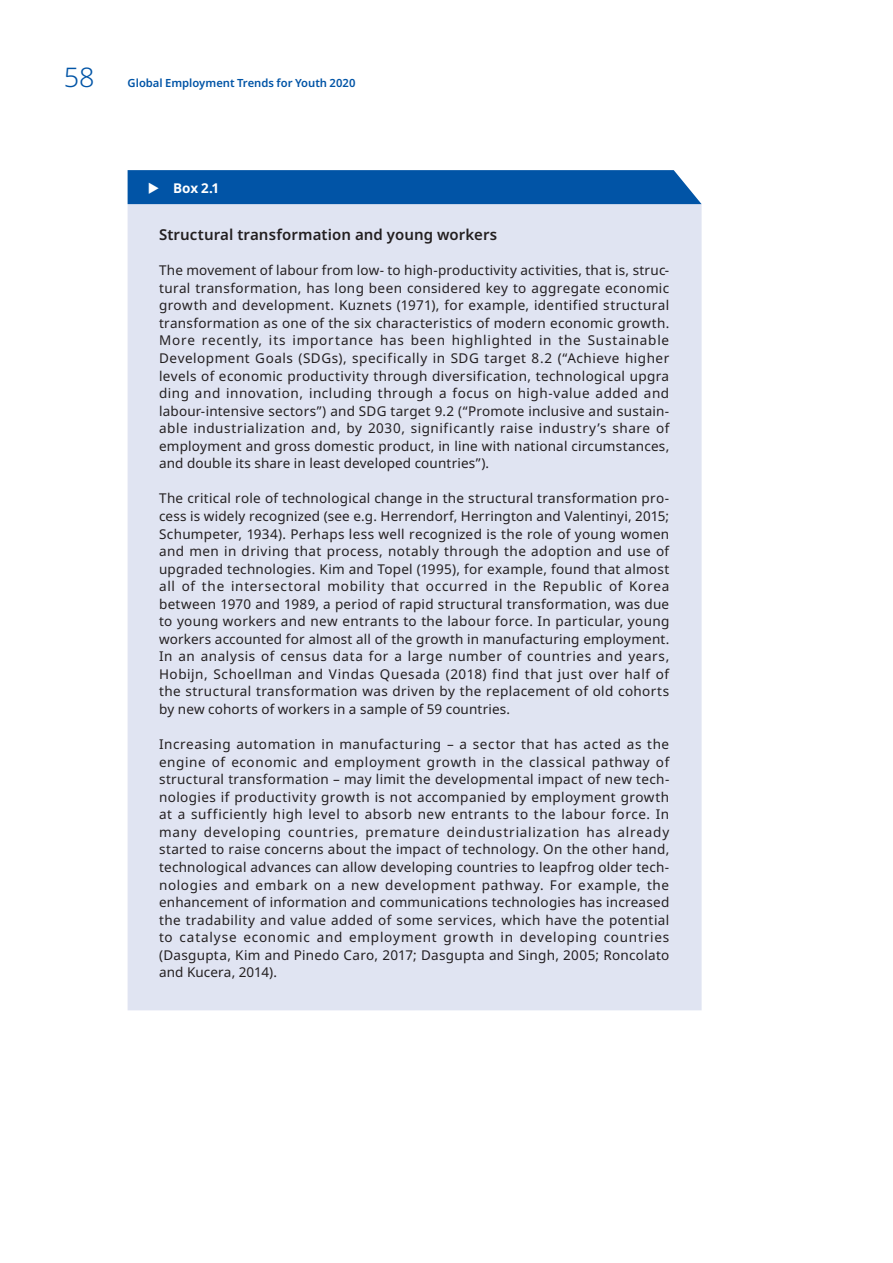
<style>
.page{position:relative;width:893px;height:1263px;background:#fff}
.page>*{position:absolute;margin:0;border:0;box-sizing:border-box;transform-origin:0 0}
.t1{font:300 27px "Noto Sans";color:#0154a6}
.t2{font:600 15px "Noto Sans";letter-spacing:.005em;color:#231f20}
.t3{font:13.5px/17.5px "Noto Sans";letter-spacing:.01em;color:#231f20;text-align:justify}
.t4{font:700 13.5px "Noto Sans";color:#fff}
.t5{font:600 11.25px "Noto Sans";color:#0154a6}
</style>
<div class="page">
<div style="left:128px;top:204px;width:574px;height:806px;background:#e0e4f2"></div>
<div style="left:128px;top:170px;width:574px;height:34px;background:#0154a6"></div>
<h1 class="t1" style="left:64px;top:58px;width:32px">58</h1>
<p class="t5" style="left:128px;top:75px;width:229px">Global Employment Trends for Youth 2020</p>
<p class="t4" style="left:173px;top:178px;width:47px">Box 2.1</p>
<p class="t2" style="left:159px;top:224px;width:340px">Structural transformation and young workers</p>
<p class="t3" style="left:159px;top:262px;width:512px">The movement of labour from low- to high-productivity activities, that is, struc&shy;tural transformation, has long been considered key to aggregate economic growth and development. Kuznets (1971), for example, identified structural transformation as one of the six characteristics of modern economic growth.<br>More recently, its importance has been highlighted in the Sustainable Development Goals (SDGs), specifically in SDG target 8.2 (“Achieve higher levels of economic productivity through diversification, technological upgra ding and innovation, including through a focus on high-value added and labour-intensive sectors”) and SDG target 9.2 (“Promote inclusive and sustain&shy;able industrialization and, by 2030, significantly raise industry’s share of employment and gross domestic product, in line with national circumstances, and double its share in least developed countries”).</p>
<p class="t3" style="left:159px;top:490px;width:512px">The critical role of technological change in the structural transformation pro&shy;cess is widely recognized (see e.g. Herrendorf, Herrington and Valentinyi, 2015; Schumpeter, 1934). Perhaps less well recognized is the role of young women and men in driving that process, notably through the adoption and use of upgraded technologies. Kim and Topel (1995), for example, found that almost all of the intersectoral mobility that occurred in the Republic of Korea between 1970 and 1989, a period of rapid structural transformation, was due to young workers and new entrants to the labour force. In particular, young workers accounted for almost all of the growth in manufacturing employment.<br>In an analysis of census data for a large number of countries and years, Hobijn, Schoellman and Vindas Quesada (2018) find that just over half of the structural transformation was driven by the replacement of old cohorts by new cohorts of workers in a sample of 59 countries.</p>
<p class="t3" style="left:159px;top:736px;width:512px">Increasing automation in manufacturing – a sector that has acted as the engine of economic and employment growth in the classical pathway of structural transformation – may limit the developmental impact of new tech&shy;nologies if productivity growth is not accompanied by employment growth at a sufficiently high level to absorb new entrants to the labour force. In many developing countries, premature deindustrialization has already started to raise concerns about the impact of technology. On the other hand, technological advances can allow developing countries to leapfrog older tech&shy;nologies and embark on a new development pathway. For example, the enhancement of information and communications technologies has increased the tradability and value added of some services, which have the potential to catalyse economic and employment growth in developing countries (Dasgupta, Kim and Pinedo Caro, 2017; Dasgupta and Singh, 2005; Roncolato and Kucera, 2014).</p>
</div>
